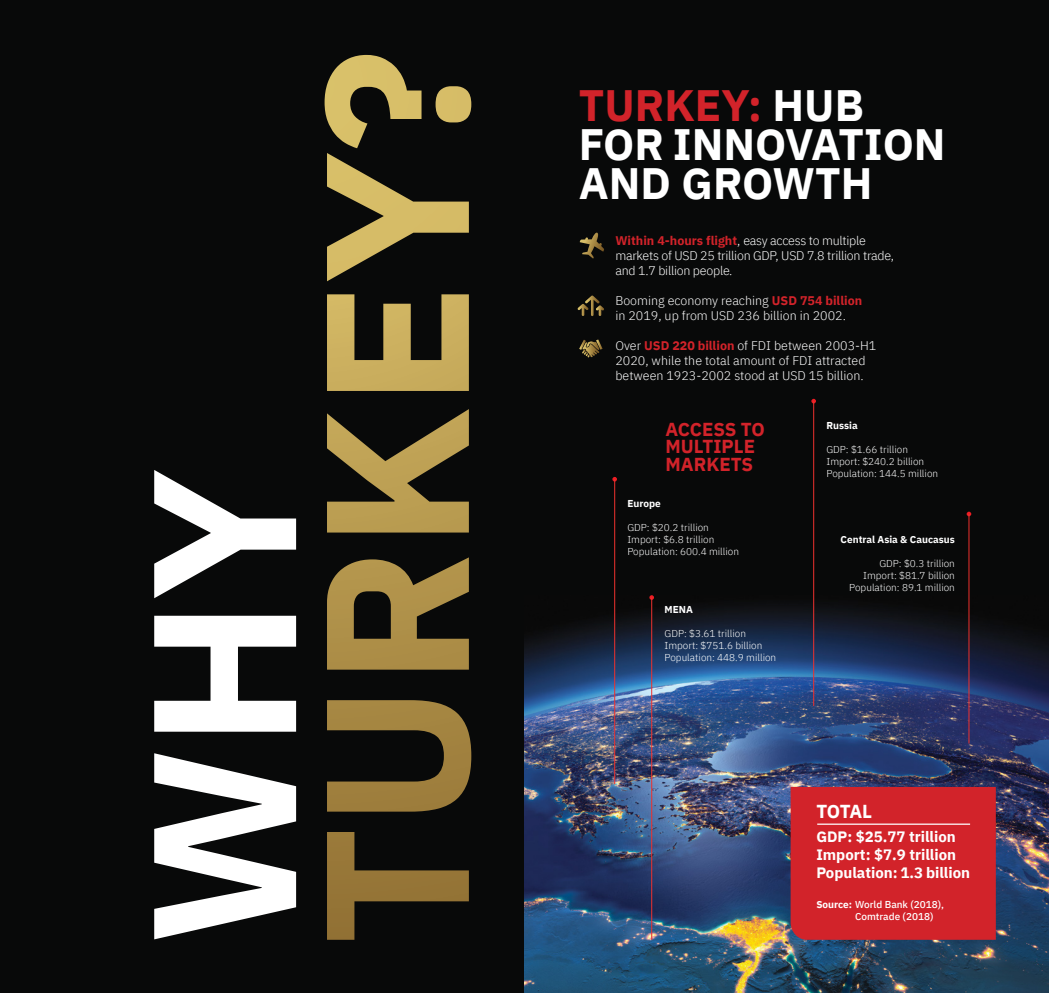
<style>
.page{position:relative;width:1049px;height:993px;background:#fff}
.page>*{position:absolute;margin:0;border:0;box-sizing:border-box;transform-origin:0 0}
.t1{font:700 43.75px/39.1px "IBM Plex Sans";color:#fff}
.t2{font:700 18.75px/17.5px "IBM Plex Sans";color:#d2232a}
.t3{font:700 18.75px "IBM Plex Sans";letter-spacing:-.025em;color:#fff}
.t4{font:700 15px/18px "IBM Plex Sans";color:#fff}
.t5{font:300 12.5px/15px "IBM Plex Sans";color:#fff}
.t6{font:300 12.5px/15px "IBM Plex Sans";letter-spacing:-.02em;color:#fff}
.t7{font:300 10px/12px "IBM Plex Sans";color:#fff}
.t8{font:500 10px/12px "IBM Plex Sans";color:#fff}
.t9{font:700 10px "IBM Plex Sans";color:#fff}
.s1{color:#d2232a}
.s2{font-weight:700;color:#d2232a}
.s3{font-weight:700}
</style>
<div class="page">
<div style="left:0;top:0;width:1049px;height:992px;background:#080909"></div>
<img style="left:524px;top:595px;width:525px;height:397px">
<svg style="left:612px;top:477px;width:5px;height:4px"></svg>
<hr style="left:614px;top:479px;width:1px;height:304px;background:#ee312e">
<svg style="left:811px;top:398px;width:5px;height:5px"></svg>
<hr style="left:813px;top:401px;width:1px;height:304px;background:#ee312e">
<svg style="left:967px;top:511px;width:4px;height:5px"></svg>
<hr style="left:968px;top:514px;width:1px;height:229px;background:#ee312e">
<svg style="left:649px;top:595px;width:5px;height:4px"></svg>
<hr style="left:651px;top:597px;width:1px;height:342px;background:#ee312e">
<svg style="left:580px;top:232px;width:24px;height:26px"></svg>
<svg style="left:577px;top:295px;width:27px;height:21px"></svg>
<svg style="left:579px;top:339px;width:23px;height:18px"></svg>
<div style="left:790px;top:786px;width:206px;height:153px;background:#d2232a"></div>
<hr style="left:817px;top:823px;width:153px;height:1px;background:#fff">
<svg style="left:325px;top:55px;width:146px;height:884px"></svg>
<svg style="left:154px;top:470px;width:142px;height:469px"></svg>
<h1 class="t1" style="left:579px;top:82px;width:368px"><span class="s1">TURKEY:</span> HUB<br>FOR INNOVATION<br>AND GROWTH</h1>
<p class="t6" style="left:615px;top:231px;width:280px"><span class="s2">Within 4-hours flight</span>, easy access to multiple markets of USD 25 trillion GDP, USD 7.8 trillion trade, and 1.7 billion people.</p>
<p class="t5" style="left:615px;top:291px;width:248px">Booming economy reaching <span class="s2">USD 754 billion </span>in 2019, up from USD 236 billion in 2002.</p>
<p class="t5" style="left:615px;top:336px;width:262px">Over <span class="s2">USD 220 billion</span> of FDI between 2003-H1<br>2020, while the total amount of FDI attracted between 1923-2002 stood at USD 15 billion.</p>
<h2 class="t2" style="left:665px;top:419px;width:101px">ACCESS TO<br>MULTIPLE<br>MARKETS</h2>
<p class="t9" style="left:627px;top:495px;width:35px">Europe</p>
<p class="t7" style="left:627px;top:520px;width:113px">GDP: $20.2 trillion<br>Import: $6.8 trillion<br>Population: 600.4 million</p>
<p class="t9" style="left:664px;top:601px;width:30px">MENA</p>
<p class="t7" style="left:664px;top:626px;width:113px">GDP: $3.61 trillion<br>Import: $751.6 billion<br>Population: 448.9 million</p>
<p class="t9" style="left:826px;top:417px;width:33px">Russia</p>
<p class="t7" style="left:826px;top:442px;width:113px">GDP: $1.66 trillion<br>Import: $240.2 billion<br>Population: 144.5 million</p>
<p class="t9" style="left:840px;top:531px;width:116px">Central Asia &amp; Caucasus</p>
<p class="t7" style="left:849px;top:556px;width:107px;text-align:right">GDP: $0.3 trillion<br>Import: $81.7 billion<br>Population: 89.1 million</p>
<h2 class="t3" style="left:816px;top:795px;width:57px">TOTAL</h2>
<h3 class="t4" style="left:816px;top:826px;width:155px">GDP: $25.77 trillion<br>Import: $7.9 trillion<br>Population: 1.3 billion</h3>
<p class="t8" style="left:855px;top:896px;width:91px;text-indent:-39px"><span class="s3">Source:</span> World Bank (2018),<br>Comtrade (2018)</p>
</div>
